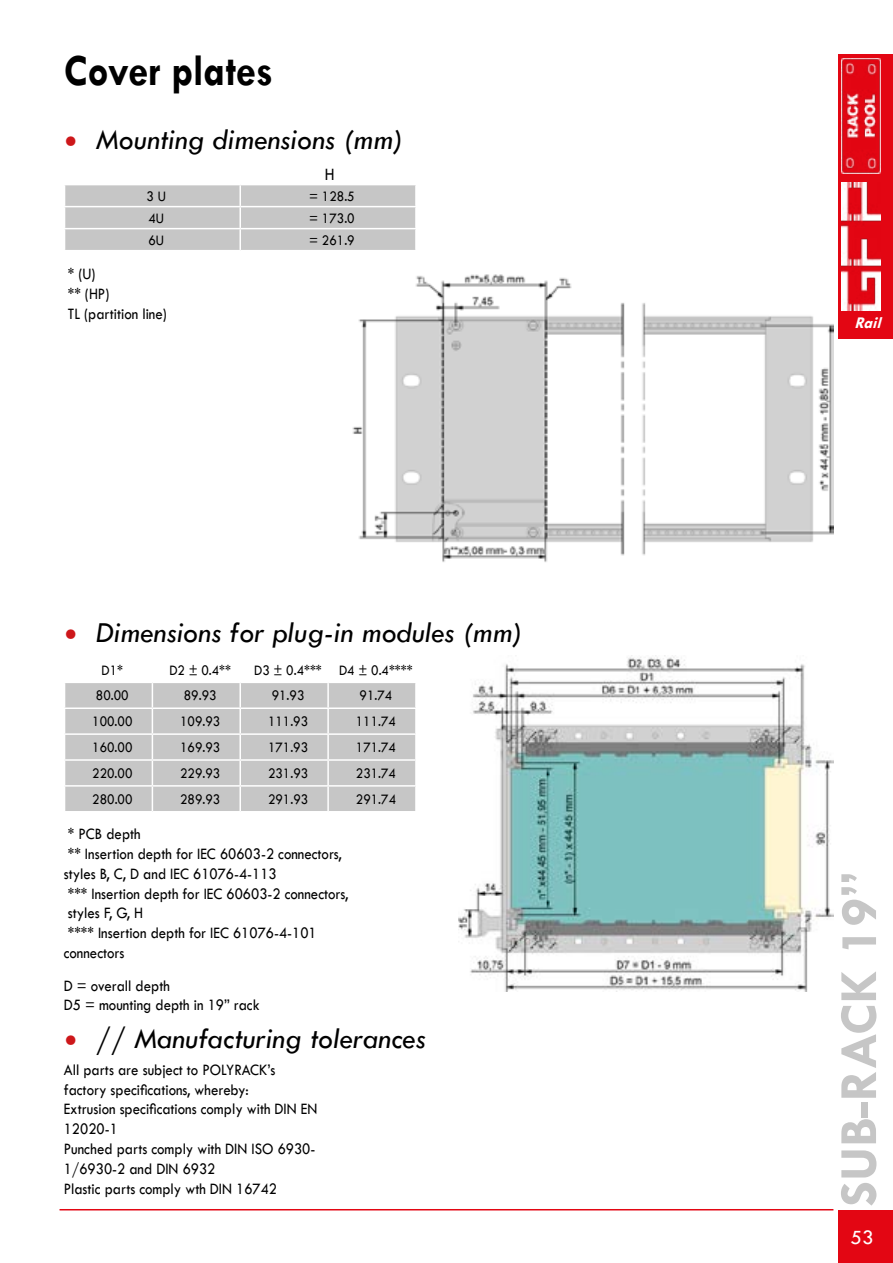
<style>
.page{position:relative;width:893px;height:1263px;background:#fff}
.page>*{position:absolute;margin:0;border:0;box-sizing:border-box;transform-origin:0 0}
.t1{font:700 54px "Tw Cen";color:#c6c6c6}
.t2{font:700 45px "Tw Cen";color:#000;scale:.9 1}
.t3{font:italic 30px "Tw Cen";color:#000}
.t4{font:21px "Tw Cen";color:#fff}
.t5{font:18px "Tw Cen";color:#000;scale:.9 1}
.t6{font:16.5px/19.8px "Tw Cen";color:#000;scale:.9 1}
.t7{font:italic 700 16.5px "Tw Cen";color:#fff}
.t8{font:15px "Tw Cen";color:#000;scale:.9 1}
.s1{font-family:"Minion Pro";font-style:normal;font-size:36px;color:#cd171a}
</style>
<div class="page">
<div style="left:839px;top:1210px;width:54px;height:53px;background:#e30613"></div>
<hr style="left:60px;top:1209px;width:773px;height:1px;background:#e30613">
<div style="left:839px;top:54px;width:54px;height:285px;background:#e30613"></div>
<img style="left:842px;top:183px;width:39px;height:128px">
<img style="left:841px;top:59px;width:39px;height:115px">
<div style="left:65px;top:185px;width:351px;height:65px;background:#c6c6c6"></div>
<hr style="left:64px;top:206px;width:176px;height:1px;background:#fff">
<hr style="left:240px;top:206px;width:177px;height:1px;background:#fff">
<hr style="left:64px;top:228px;width:176px;height:1px;background:#fff">
<hr style="left:240px;top:228px;width:177px;height:1px;background:#fff">
<div style="left:65px;top:683px;width:351px;height:128px;background:#c6c6c6"></div>
<hr style="left:64px;top:707px;width:88px;height:2px;background:#fff">
<hr style="left:152px;top:707px;width:88px;height:2px;background:#fff">
<hr style="left:240px;top:707px;width:88px;height:2px;background:#fff">
<hr style="left:328px;top:707px;width:89px;height:2px;background:#fff">
<hr style="left:64px;top:733px;width:88px;height:2px;background:#fff">
<hr style="left:152px;top:733px;width:88px;height:2px;background:#fff">
<hr style="left:240px;top:733px;width:88px;height:2px;background:#fff">
<hr style="left:328px;top:733px;width:89px;height:2px;background:#fff">
<hr style="left:64px;top:759px;width:88px;height:2px;background:#fff">
<hr style="left:152px;top:759px;width:88px;height:2px;background:#fff">
<hr style="left:240px;top:759px;width:88px;height:2px;background:#fff">
<hr style="left:328px;top:759px;width:89px;height:2px;background:#fff">
<hr style="left:64px;top:785px;width:88px;height:2px;background:#fff">
<hr style="left:152px;top:785px;width:88px;height:2px;background:#fff">
<hr style="left:240px;top:785px;width:88px;height:2px;background:#fff">
<hr style="left:328px;top:785px;width:89px;height:2px;background:#fff">
<img style="left:352px;top:274px;width:481px;height:288px">
<img style="left:458px;top:657px;width:375px;height:334px">
<h2 class="t2" style="left:64px;top:44px;width:234px">Cover plates</h2>
<h3 class="t3" style="left:64px;top:121px;width:341px"><span class="s1">•</span> Mounting dimensions (mm)</h3>
<p class="t5" style="left:325px;top:163px;width:12px">H</p>
<p class="t8" style="left:147px;top:187px;width:23px">3 U</p>
<p class="t8" style="left:309px;top:187px;width:52px">= 128.5</p>
<p class="t8" style="left:148px;top:209px;width:19px">4U</p>
<p class="t8" style="left:309px;top:209px;width:52px">= 173.0</p>
<p class="t8" style="left:148px;top:231px;width:19px">6U</p>
<p class="t8" style="left:309px;top:231px;width:52px">= 261.9</p>
<p class="t6" style="left:68px;top:264px;width:112px">* (U)<br>** (HP)<br>TL (partition line)</p>
<h3 class="t3" style="left:64px;top:614px;width:461px"><span class="s1">•</span> Dimensions for plug-in modules (mm)</h3>
<p class="t8" style="left:102px;top:661px;width:25px">D1*</p>
<p class="t8" style="left:169px;top:661px;width:70px">D2 ± 0.4**</p>
<p class="t8" style="left:254px;top:661px;width:178px">D3 ± 0.4*** D4 ± 0.4****</p>
<p class="t8" style="left:96px;top:687px;width:38px">80.00</p>
<p class="t8" style="left:184px;top:687px;width:38px">89.93</p>
<p class="t8" style="left:272px;top:687px;width:38px">91.93</p>
<p class="t8" style="left:360px;top:687px;width:38px">91.74</p>
<p class="t8" style="left:92px;top:713px;width:46px">100.00</p>
<p class="t8" style="left:180px;top:713px;width:46px">109.93</p>
<p class="t8" style="left:268px;top:713px;width:46px">111.93</p>
<p class="t8" style="left:356px;top:713px;width:46px">111.74</p>
<p class="t8" style="left:92px;top:738px;width:46px">160.00</p>
<p class="t8" style="left:180px;top:738px;width:46px">169.93</p>
<p class="t8" style="left:268px;top:738px;width:46px">171.93</p>
<p class="t8" style="left:356px;top:738px;width:46px">171.74</p>
<p class="t8" style="left:92px;top:764px;width:46px">220.00</p>
<p class="t8" style="left:180px;top:764px;width:46px">229.93</p>
<p class="t8" style="left:268px;top:764px;width:46px">231.93</p>
<p class="t8" style="left:356px;top:764px;width:46px">231.74</p>
<p class="t8" style="left:92px;top:790px;width:46px">280.00</p>
<p class="t8" style="left:180px;top:790px;width:46px">289.93</p>
<p class="t8" style="left:268px;top:790px;width:46px">291.93</p>
<p class="t8" style="left:356px;top:790px;width:46px">291.74</p>
<p class="t6" style="left:64px;top:824px;width:318px">* PCB depth<br>** Insertion depth for IEC 60603-2 connectors, styles B, C, D and IEC 61076-4-113<br>*** Insertion depth for IEC 60603-2 connectors, styles F, G, H<br>**** Insertion depth for IEC 61076-4-101 connectors</p>
<p class="t6" style="left:64px;top:975px;width:219px">D = overall depth<br>D5 = mounting depth in 19” rack</p>
<h3 class="t3" style="left:64px;top:1021px;width:363px"><span class="s1">•</span> // Manufacturing tolerances</h3>
<p class="t6" style="left:64px;top:1060px;width:283px">All parts are subject to POLYRACK’s factory specifications, whereby:<br>Extrusion specifications comply with DIN EN<br>12020-1<br>Punched parts comply with DIN ISO 6930-<br>1/6930-2 and DIN 6932<br>Plastic parts comply wth DIN 16742</p>
<p class="t7" style="left:854px;top:313px;width:33px">Rail</p>
<h1 class="t1" style="left:826px;top:1207px;width:336px;rotate:-90deg">SUB-RACK 19”</h1>
<p class="t4" style="left:850px;top:1225px;width:25px">53</p>
</div>
